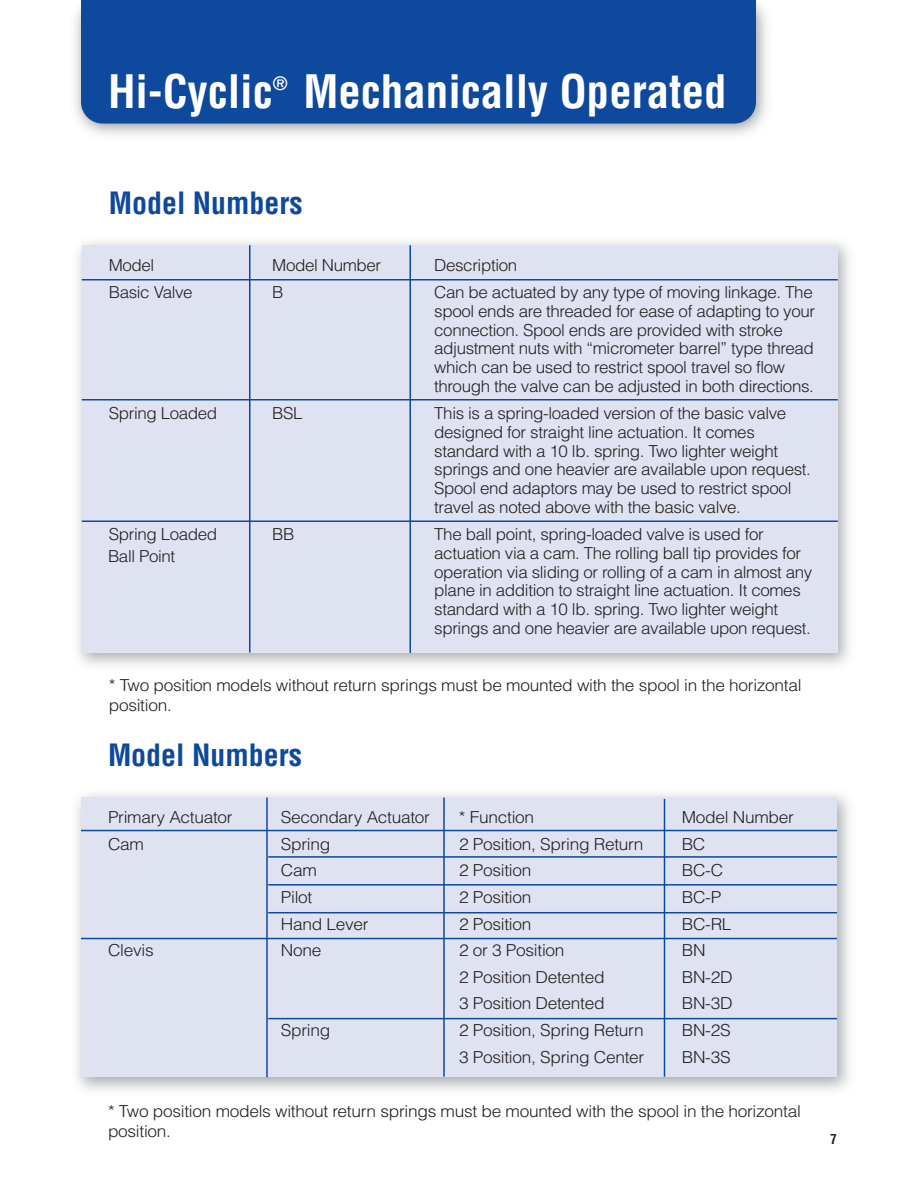
<style>
.page{position:relative;width:918px;height:1188px;background:#fff}
.page>*{position:absolute;margin:0;border:0;box-sizing:border-box;transform-origin:0 0}
.t1{font:700 condensed 45px "Helvetica";color:#fff}
.t2{font:700 condensed 30px "Helvetica";color:#0f499d}
.t3{font:700 condensed 18px "Helvetica";color:#fff}
.t4{font:300 16.5px/18.8px "Helvetica";letter-spacing:-.02em;color:#231f20}
.t5{font:300 16.5px/19.8px "Helvetica";letter-spacing:-.02em;color:#231f20;scale:1.05 1}
.t6{font:700 condensed 13.5px "Helvetica";color:#231f20}
</style>
<div class="page">
<div style="left:81px;top:1px;width:675px;height:123px;background:#0f499d;border-radius:22px"></div>
<div style="left:81px;top:0;width:675px;height:55px;background:#0f499d"></div>
<div style="left:82px;top:245px;width:756px;height:407px;background:#dfe2f1"></div>
<hr style="left:82px;top:279px;width:756px;height:1px;background:#0f499d">
<hr style="left:82px;top:399px;width:756px;height:1px;background:#0f499d">
<hr style="left:82px;top:520px;width:756px;height:2px;background:#0f499d">
<hr style="left:249px;top:245px;width:1px;height:408px;background:#0f499d">
<hr style="left:410px;top:245px;width:1px;height:408px;background:#0f499d">
<div style="left:81px;top:798px;width:756px;height:279px;background:#dfe2f1"></div>
<hr style="left:81px;top:830px;width:756px;height:1px;background:#0f499d">
<hr style="left:268px;top:856px;width:569px;height:2px;background:#0f499d">
<hr style="left:268px;top:884px;width:569px;height:2px;background:#0f499d">
<hr style="left:268px;top:912px;width:569px;height:1px;background:#0f499d">
<hr style="left:268px;top:1018px;width:569px;height:1px;background:#0f499d">
<hr style="left:81px;top:938px;width:756px;height:1px;background:#0f499d">
<hr style="left:266px;top:798px;width:2px;height:279px;background:#0f499d">
<hr style="left:443px;top:798px;width:2px;height:279px;background:#0f499d">
<hr style="left:664px;top:799px;width:1px;height:278px;background:#0f499d">
<h1 class="t1" style="left:108px;top:66px;width:166px">Hi-Cyclic</h1>
<p class="t3" style="left:273px;top:73px;width:16px">®</p>
<h1 class="t1" style="left:303px;top:66px;width:425px">Mechanically Operated</h1>
<h2 class="t2" style="left:109px;top:186px;width:196px">Model Numbers</h2>
<p class="t4" style="left:109px;top:256px;width:47px">Model</p>
<p class="t4" style="left:272px;top:256px;width:111px">Model Number</p>
<p class="t4" style="left:434px;top:256px;width:85px">Description</p>
<p class="t4" style="left:109px;top:283px;width:86px">Basic Valve</p>
<p class="t4" style="left:272px;top:283px;width:13px">B</p>
<p class="t4" style="left:434px;top:283px;width:382px">Can be actuated by any type of moving linkage. The spool ends are threaded for ease of adapting to your connection. Spool ends are provided with stroke adjustment nuts with “micrometer barrel” type thread which can be used to restrict spool travel so flow through the valve can be adjusted in both directions.</p>
<p class="t4" style="left:109px;top:404px;width:110px">Spring Loaded</p>
<p class="t4" style="left:272px;top:404px;width:32px">BSL</p>
<p class="t4" style="left:434px;top:404px;width:378px">This is a spring-loaded version of the basic valve designed for straight line actuation. It comes standard with a 10 lb. spring. Two lighter weight springs and one heavier are available upon request.<br>Spool end adaptors may be used to restrict spool travel as noted above with the basic valve.</p>
<p class="t4" style="left:109px;top:525px;width:110px">Spring Loaded</p>
<p class="t4" style="left:272px;top:525px;width:24px">BB</p>
<p class="t4" style="left:434px;top:525px;width:380px">The ball point, spring-loaded valve is used for actuation via a cam. The rolling ball tip provides for operation via sliding or rolling of a cam in almost any plane in addition to straight line actuation. It comes standard with a 10 lb. spring. Two lighter weight springs and one heavier are available upon request.</p>
<p class="t4" style="left:108px;top:547px;width:69px">Ball Point</p>
<p class="t5" style="left:109px;top:676px;width:661px">* Two position models without return springs must be mounted with the spool in the horizontal position.</p>
<h2 class="t2" style="left:108px;top:738px;width:196px">Model Numbers</h2>
<p class="t5" style="left:108px;top:807px;width:120px">Primary Actuator</p>
<p class="t5" style="left:281px;top:807px;width:144px">Secondary Actuator</p>
<p class="t5" style="left:459px;top:807px;width:73px">* Function</p>
<p class="t5" style="left:682px;top:807px;width:108px">Model Number</p>
<p class="t5" style="left:108px;top:834px;width:36px">Cam</p>
<p class="t5" style="left:281px;top:834px;width:49px">Spring</p>
<p class="t5" style="left:459px;top:834px;width:177px">2 Position, Spring Return</p>
<p class="t5" style="left:682px;top:834px;width:24px">BC</p>
<p class="t5" style="left:281px;top:861px;width:36px">Cam</p>
<p class="t5" style="left:459px;top:861px;width:70px">2 Position</p>
<p class="t5" style="left:682px;top:861px;width:41px">BC-C</p>
<p class="t5" style="left:281px;top:887px;width:32px">Pilot</p>
<p class="t5" style="left:459px;top:887px;width:70px">2 Position</p>
<p class="t5" style="left:682px;top:887px;width:39px">BC-P</p>
<p class="t5" style="left:281px;top:914px;width:85px">Hand Lever</p>
<p class="t5" style="left:459px;top:914px;width:70px">2 Position</p>
<p class="t5" style="left:682px;top:914px;width:49px">BC-RL</p>
<p class="t5" style="left:108px;top:941px;width:45px">Clevis</p>
<p class="t5" style="left:281px;top:941px;width:40px">None</p>
<p class="t5" style="left:459px;top:941px;width:102px">2 or 3 Position</p>
<p class="t5" style="left:682px;top:941px;width:24px">BN</p>
<p class="t5" style="left:459px;top:967px;width:140px">2 Position Detented</p>
<p class="t5" style="left:682px;top:967px;width:50px">BN-2D</p>
<p class="t5" style="left:459px;top:994px;width:140px">3 Position Detented</p>
<p class="t5" style="left:682px;top:994px;width:50px">BN-3D</p>
<p class="t5" style="left:281px;top:1020px;width:49px">Spring</p>
<p class="t5" style="left:459px;top:1020px;width:177px">2 Position, Spring Return</p>
<p class="t5" style="left:682px;top:1020px;width:48px">BN-2S</p>
<p class="t5" style="left:459px;top:1047px;width:178px">3 Position, Spring Center</p>
<p class="t5" style="left:682px;top:1047px;width:48px">BN-3S</p>
<p class="t5" style="left:108px;top:1101px;width:661px">* Two position models without return springs must be mounted with the spool in the horizontal position.</p>
<p class="t6" style="left:830px;top:1132px;width:8px">7</p>
</div>
